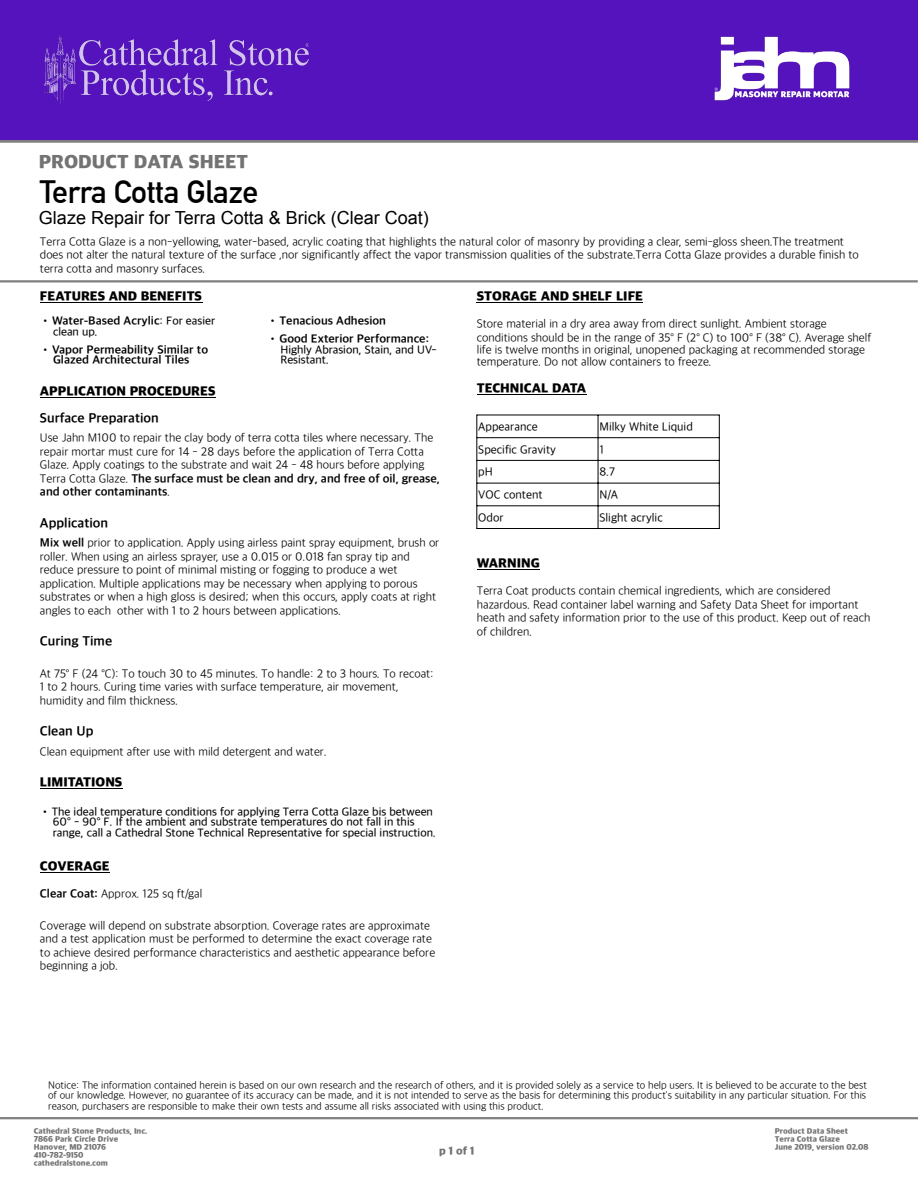
<style>
.page{position:relative;width:918px;height:1188px;background:#fff}
.page>*{position:absolute;margin:0;border:0;box-sizing:border-box;transform-origin:0 0}
.t1{font:700 31.65px "DIN Alternate";letter-spacing:-.01em;color:#000}
.t2{font:800 19.65px "Apple SD Gothic Neo";color:#737373}
.t3{font:18px "Arial";color:#000}
.t4{font:800 13.5px "Apple SD Gothic Neo";color:#000}
.t5{font:700 13.5px "Apple SD Gothic Neo";color:#000}
.t6{font:300 12px/13.5px "Apple SD Gothic Neo";color:#000}
.t7{font:12px "Apple SD Gothic Neo";color:#000}
.t8{font:500 11.7px/10.5px "Apple SD Gothic Neo";color:#000}
.t9{font:700 11.7px/10.5px "Apple SD Gothic Neo";color:#000}
.t10{font:800 11.25px "Apple SD Gothic Neo";letter-spacing:.265em;color:#737373}
.t11{font:300 10.5px/10.5px "Apple SD Gothic Neo";color:#000;text-align:justify}
.t12{font:800 8.1px/8.1px "Apple SD Gothic Neo";color:#737373}
.s1{font-weight:500}
.s2{font-weight:700}
</style>
<div class="page">
<hr style="left:0;top:1117px;width:918px;height:2px;background:#808080">
<hr style="left:0;top:280px;width:918px;height:2px;background:#808080">
<div style="left:0;top:137px;width:918px;height:6px;background:#808080"></div>
<hr style="left:40px;top:302px;width:162px;height:1px;background:#000">
<hr style="left:40px;top:397px;width:175px;height:1px;background:#000">
<hr style="left:40px;top:788px;width:82px;height:1px;background:#000">
<hr style="left:40px;top:872px;width:70px;height:1px;background:#000">
<hr style="left:477px;top:302px;width:166px;height:1px;background:#000">
<hr style="left:477px;top:394px;width:109px;height:1px;background:#000">
<hr style="left:477px;top:569px;width:63px;height:1px;background:#000">
<hr style="left:476px;top:415px;width:1px;height:114px;background:#000">
<hr style="left:719px;top:415px;width:1px;height:114px;background:#000">
<hr style="left:598px;top:415px;width:1px;height:114px;background:#000">
<hr style="left:477px;top:415px;width:242px;height:1px;background:#000">
<hr style="left:477px;top:437px;width:242px;height:1px;background:#000">
<hr style="left:477px;top:460px;width:242px;height:1px;background:#000">
<hr style="left:477px;top:483px;width:242px;height:1px;background:#000">
<hr style="left:477px;top:505px;width:242px;height:1px;background:#000">
<hr style="left:477px;top:528px;width:242px;height:1px;background:#000">
<div style="left:0;top:0;width:918px;height:140px;background:#5513bd"></div>
<img style="left:44px;top:36px;width:265px;height:68px">
<img style="left:714px;top:36px;width:136px;height:65px">
<h2 class="t2" style="left:39px;top:151px;width:211px">PRODUCT DATA SHEET</h2>
<h1 class="t1" style="left:40px;top:178px;width:220px">Terra Cotta Glaze</h1>
<h3 class="t3" style="left:39px;top:211px;width:391px">Glaze Repair for Terra Cotta &amp; Brick (Clear Coat)</h3>
<p class="t6" style="left:40px;top:235px;width:820px">Terra Cotta Glaze is a non-yellowing, water-based, acrylic coating that highlights the natural color of masonry by providing a clear, semi-gloss sheen.The treatment does not alter the natural texture of the surface ,nor significantly affect the vapor transmission qualities of the substrate.Terra Cotta Glaze provides a durable finish to terra cotta and masonry surfaces.</p>
<p class="t4" style="left:40px;top:289px;width:164px">FEATURES AND BENEFITS</p>
<p class="t9" style="left:53px;top:316px;width:164px;text-indent:-13px">•Water-Based Acrylic<span class="s1">: For easier clean up.</span></p>
<p class="t9" style="left:40px;top:345px;width:170px;text-align:center">•Vapor Permeability Similar to<br>Glazed Architectural Tiles</p>
<p class="t9" style="left:268px;top:316px;width:120px">• Tenacious Adhesion</p>
<p class="t9" style="left:268px;top:334px;width:163px">•Good Exterior Performance:</p>
<p class="t8" style="left:281px;top:345px;width:158px">Highly Abrasion, Stain, and UV-<br>Resistant.</p>
<p class="t4" style="left:40px;top:384px;width:177px">APPLICATION PROCEDURES</p>
<p class="t5" style="left:40px;top:411px;width:120px">Surface Preparation</p>
<p class="t6" style="left:40px;top:432px;width:401px">Use Jahn M100 to repair the clay body of terra cotta tiles where necessary. The repair mortar must cure for 14 - 28 days before the application of Terra Cotta Glaze. Apply coatings to the substrate and wait 24 - 48 hours before applying Terra Cotta Glaze. <span class="s2">The surface must be clean and dry, and free of oil, grease, and other contaminants</span>.</p>
<p class="t5" style="left:40px;top:516px;width:70px">Application</p>
<p class="t6" style="left:40px;top:537px;width:401px"><span class="s2">Mix well</span> prior to application. Apply using airless paint spray equipment, brush or roller. When using an airless sprayer, use a 0.015 or 0.018 fan spray tip and reduce pressure to point of minimal misting or fogging to produce a wet application. Multiple applications may be necessary when applying to porous substrates or when a high gloss is desired; when this occurs, apply coats at right angles to each other with 1 to 2 hours between applications.</p>
<p class="t5" style="left:40px;top:634px;width:74px">Curing Time</p>
<p class="t6" style="left:40px;top:668px;width:395px">At 75° F (24 °C): To touch 30 to 45 minutes. To handle: 2 to 3 hours. To recoat:<br>1 to 2 hours. Curing time varies with surface temperature, air movement, humidity and film thickness.</p>
<p class="t5" style="left:40px;top:724px;width:55px">Clean Up</p>
<p class="t6" style="left:40px;top:746px;width:288px">Clean equipment after use with mild detergent and water.</p>
<p class="t4" style="left:40px;top:775px;width:84px">LIMITATIONS</p>
<p class="t8" style="left:53px;top:807px;width:385px;text-indent:-13px">• The ideal temperature conditions for applying Terra Cotta Glaze bis between<br>60° - 90° F. If the ambient and substrate temperatures do not fall in this range, call a Cathedral Stone Technical Representative for special instruction.</p>
<p class="t4" style="left:40px;top:859px;width:71px">COVERAGE</p>
<p class="t6" style="left:40px;top:888px;width:164px"><span class="s2">Clear Coat:</span> Approx. 125 sq ft/gal</p>
<p class="t6" style="left:40px;top:920px;width:397px">Coverage will depend on substrate absorption. Coverage rates are approximate and a test application must be performed to determine the exact coverage rate to achieve desired performance characteristics and aesthetic appearance before beginning a job.</p>
<p class="t4" style="left:477px;top:289px;width:168px">STORAGE AND SHELF LIFE</p>
<p class="t6" style="left:477px;top:318px;width:396px">Store material in a dry area away from direct sunlight. Ambient storage conditions should be in the range of 35° F (2° C) to 100° F (38° C). Average shelf</p>
<p class="t6" style="left:477px;top:344px;width:390px;line-height:12px">life is twelve months in original, unopened packaging at recommended storage temperature. Do not allow containers to freeze.</p>
<p class="t4" style="left:477px;top:381px;width:111px">TECHNICAL DATA</p>
<p class="t7" style="left:478px;top:420px;width:61px">Appearance</p>
<p class="t7" style="left:600px;top:420px;width:95px">Milky White Liquid</p>
<p class="t7" style="left:478px;top:443px;width:79px">Specific Gravity</p>
<p class="t7" style="left:600px;top:443px;width:6px">1</p>
<p class="t7" style="left:478px;top:465px;width:16px">pH</p>
<p class="t7" style="left:600px;top:465px;width:17px">8.7</p>
<p class="t7" style="left:478px;top:488px;width:66px">VOC content</p>
<p class="t7" style="left:600px;top:488px;width:20px">N/A</p>
<p class="t7" style="left:478px;top:511px;width:27px">Odor</p>
<p class="t7" style="left:600px;top:511px;width:65px">Slight acrylic</p>
<p class="t4" style="left:477px;top:556px;width:64px">WARNING</p>
<p class="t6" style="left:477px;top:585px;width:395px">Terra Coat products contain chemical ingredients, which are considered hazardous. Read container label warning and Safety Data Sheet for important heath and safety information prior to the use of this product. Keep out of reach of children.</p>
<p class="t11" style="left:48px;top:1081px;width:820px">Notice: The information contained herein is based on our own research and the research of others, and it is provided solely as a service to help users. It is believed to be accurate to the best of our knowledge. However, no guarantee of its accuracy can be made, and it is not intended to serve as the basis for determining this product's suitability in any particular situation. For this reason, purchasers are responsible to make their own tests and assume all risks associated with using this product.</p>
<p class="t12" style="left:34px;top:1127px;width:115px">Cathedral Stone Products, Inc.<br>7866 Park Circle Drive<br>Hanover, MD 21076<br>410-782-9150 cathedralstone.com</p>
<p class="t10" style="left:439px;top:1145px;width:37px">p1of1</p>
<p class="t12" style="left:775px;top:1127px;width:95px">Product Data Sheet<br>Terra Cotta Glaze<br>June 2019, version 02.08</p>
</div>
